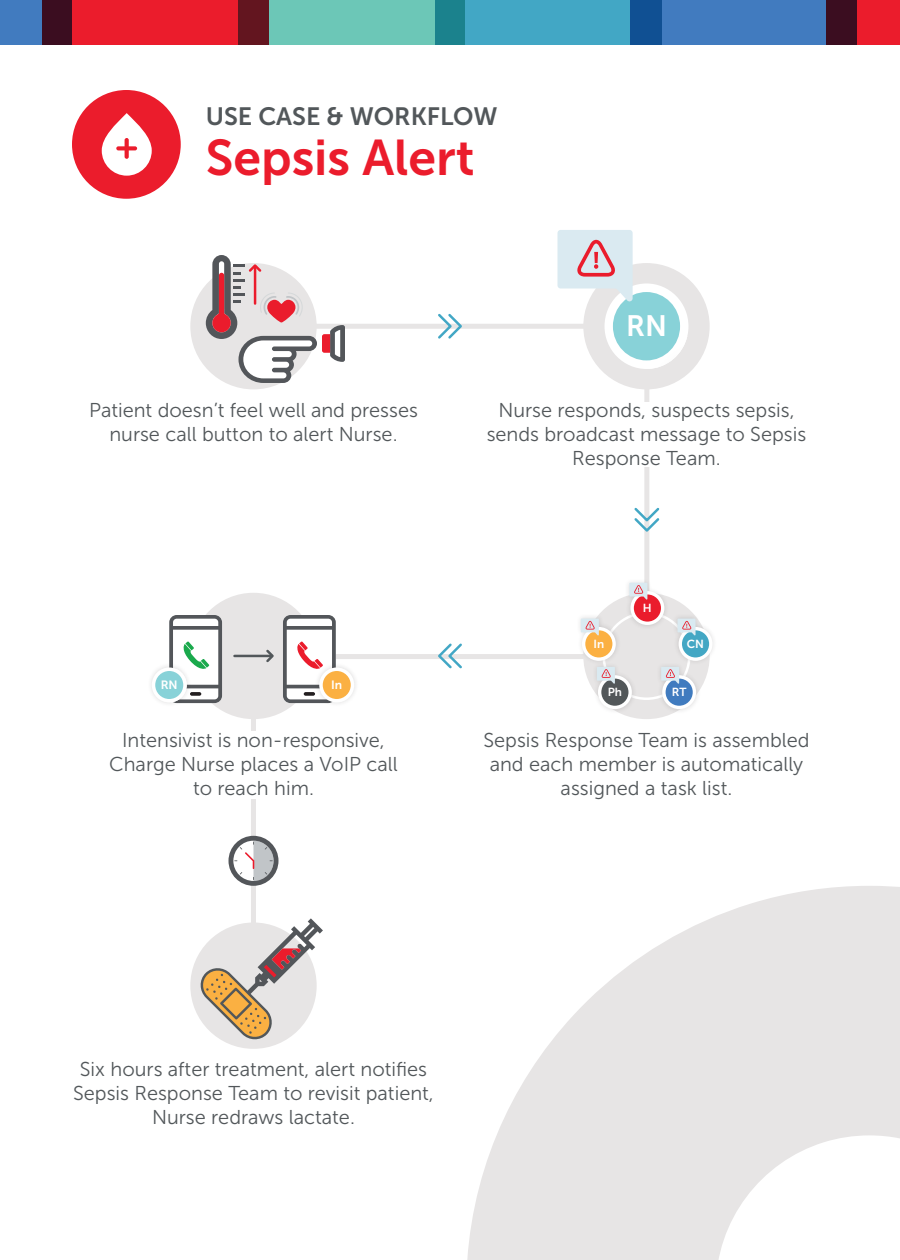
<style>
.page{position:relative;width:900px;height:1260px;background:#fff}
.page>*{position:absolute;margin:0;border:0;box-sizing:border-box;transform-origin:0 0}
.t1{font:50px "Museo Sans 700";color:#eb1c2c}
.t2{font:29.25px "Museo Sans 700";color:#fff}
.t3{font:25px "Museo Sans 700";color:#52575a}
.t4{font:20px/24px "Museo Sans 300";color:#52575a;text-align:center}
.t5{font:12px "Museo Sans 700";color:#fff}
.t6{font:11.75px "Museo Sans 700";color:#fff}
</style>
<div class="page">
<div style="left:72px;top:90px;width:109px;height:109px;background:#eb1c2c;border-radius:50%"></div>
<div style="left:239px;top:0;width:226px;height:45px;background:#6cc7b7"></div>
<div style="left:0;top:0;width:72px;height:45px;background:#417bbf"></div>
<div style="left:630px;top:0;width:227px;height:45px;background:#417bbf"></div>
<svg style="left:435px;top:0;width:227px;height:45px;background:#3595b6"></svg>
<svg style="left:42px;top:0;width:226px;height:45px;background:#c11928"></svg>
<svg style="left:827px;top:0;width:73px;height:45px;background:#a21527"></svg>
<div style="left:583px;top:263px;width:127px;height:126px;background:#e7e5e5;border-radius:50%"></div>
<div style="left:583px;top:593px;width:127px;height:126px;background:#e7e5e5;border-radius:50%"></div>
<div style="left:190px;top:263px;width:127px;height:126px;background:#e7e5e5;border-radius:50%"></div>
<div style="left:190px;top:593px;width:127px;height:126px;background:#e7e5e5;border-radius:50%"></div>
<div style="left:300px;top:324px;width:302px;height:5px;background:#e7e5e5"></div>
<div style="left:313px;top:654px;width:280px;height:5px;background:#e7e5e5"></div>
<div style="left:251px;top:709px;width:5px;height:224px;background:#e7e5e5"></div>
<svg style="left:644px;top:370px;width:5px;height:224px"></svg>
<svg style="left:438px;top:313px;width:24px;height:26px"></svg>
<svg style="left:438px;top:643px;width:24px;height:26px"></svg>
<svg style="left:634px;top:507px;width:26px;height:25px"></svg>
<div style="left:72px;top:732px;width:363px;height:67px;background:#fff"></div>
<svg style="left:206px;top:255px;width:139px;height:128px"></svg>
<div style="left:605px;top:283px;width:83px;height:86px;background:#fff;border-radius:50%"></div>
<img style="left:647px;top:336px;width:40px;height:33px">
<div style="left:613px;top:292px;width:67px;height:68px;background:#88d2d8;border-radius:50%"></div>
<svg style="left:557px;top:230px;width:76px;height:73px"></svg>
<svg style="left:594px;top:252px;width:4px;height:11px"></svg>
<div style="left:624px;top:578px;width:45px;height:52px;background:#231f20;opacity:.15"></div>
<div style="left:630px;top:591px;width:34px;height:34px;background:#fff;border-radius:50%"></div>
<div style="left:634px;top:594px;width:27px;height:28px;background:#ea1c2c;border-radius:50%"></div>
<svg style="left:629px;top:583px;width:18px;height:17px"></svg>
<div style="left:576px;top:613px;width:45px;height:53px;background:#231f20;opacity:.15"></div>
<svg style="left:582px;top:627px;width:34px;height:34px"></svg>
<div style="left:585px;top:630px;width:27px;height:27px;background:#fbb042;border-radius:50%"></div>
<svg style="left:581px;top:619px;width:18px;height:17px"></svg>
<div style="left:672px;top:613px;width:45px;height:53px;background:#231f20;opacity:.15"></div>
<svg style="left:679px;top:627px;width:33px;height:34px"></svg>
<div style="left:682px;top:630px;width:27px;height:27px;background:#43a7c4;border-radius:50%"></div>
<svg style="left:677px;top:619px;width:19px;height:17px"></svg>
<div style="left:592px;top:662px;width:45px;height:52px;background:#231f20;opacity:.15"></div>
<svg style="left:598px;top:675px;width:34px;height:34px"></svg>
<div style="left:601px;top:679px;width:27px;height:27px;background:#525759;border-radius:50%"></div>
<svg style="left:597px;top:667px;width:18px;height:17px"></svg>
<div style="left:656px;top:662px;width:45px;height:52px;background:#231f20;opacity:.15"></div>
<svg style="left:662px;top:675px;width:34px;height:34px"></svg>
<div style="left:666px;top:679px;width:27px;height:27px;background:#407bbf;border-radius:50%"></div>
<svg style="left:661px;top:667px;width:18px;height:17px"></svg>
<svg style="left:169px;top:615px;width:53px;height:88px"></svg>
<svg style="left:283px;top:615px;width:53px;height:88px"></svg>
<div style="left:314px;top:662px;width:45px;height:45px;background:#231f20;opacity:.15"></div>
<div style="left:319px;top:668px;width:35px;height:35px;background:#fff;border-radius:50%"></div>
<div style="left:323px;top:671px;width:28px;height:28px;background:#fbb042;border-radius:50%"></div>
<div style="left:147px;top:662px;width:45px;height:45px;background:#231f20;opacity:.15"></div>
<div style="left:152px;top:668px;width:35px;height:35px;background:#fff;border-radius:50%"></div>
<img style="left:173px;top:669px;width:14px;height:33px">
<div style="left:155px;top:671px;width:28px;height:28px;background:#88d2d8;border-radius:50%"></div>
<svg style="left:229px;top:836px;width:50px;height:50px"></svg>
<hr style="left:234px;top:655px;width:38px;height:2px;background:#52575a">
<svg style="left:264px;top:649px;width:10px;height:14px"></svg>
<svg style="left:102px;top:113px;width:50px;height:63px"></svg>
<svg style="left:190px;top:886px;width:710px;height:374px"></svg>
<p class="t3" style="left:206px;top:103px;width:293px">USE CASE &amp; WORKFLOW</p>
<p class="t1" style="left:206px;top:130px;width:270px">Sepsis Alert</p>
<h2 class="t2" style="left:626px;top:310px;width:42px">RN</h2>
<p class="t4" style="left:89px;top:398px;width:330px">Patient doesn’t feel well and presses nurse call button to alert Nurse.</p>
<p class="t4" style="left:487px;top:398px;width:321px">Nurse responds, suspects sepsis, sends broadcast message to Sepsis<br>Response Team.</p>
<p class="t5" style="left:161px;top:678px;width:19px">RN</p>
<p class="t5" style="left:331px;top:678px;width:13px">In</p>
<p class="t4" style="left:122px;top:728px;width:264px">Intensivist is non-responsive,</p>
<p class="t4" style="left:109px;top:752px;width:290px">Charge Nurse places a VoIP call to reach him.</p>
<p class="t6" style="left:643px;top:601px;width:10px">H</p>
<p class="t6" style="left:593px;top:637px;width:12px">In</p>
<p class="t6" style="left:687px;top:637px;width:19px">CN</p>
<p class="t6" style="left:608px;top:686px;width:16px">Ph</p>
<p class="t6" style="left:672px;top:686px;width:16px">RT</p>
<p class="t4" style="left:483px;top:728px;width:328px">Sepsis Response Team is assembled and each member is automatically assigned a task list.</p>
<p class="t4" style="left:73px;top:1058px;width:362px">Six hours after treatment, alert notifies<br>Sepsis Response Team to revisit patient,<br>Nurse redraws lactate.</p>
</div>
